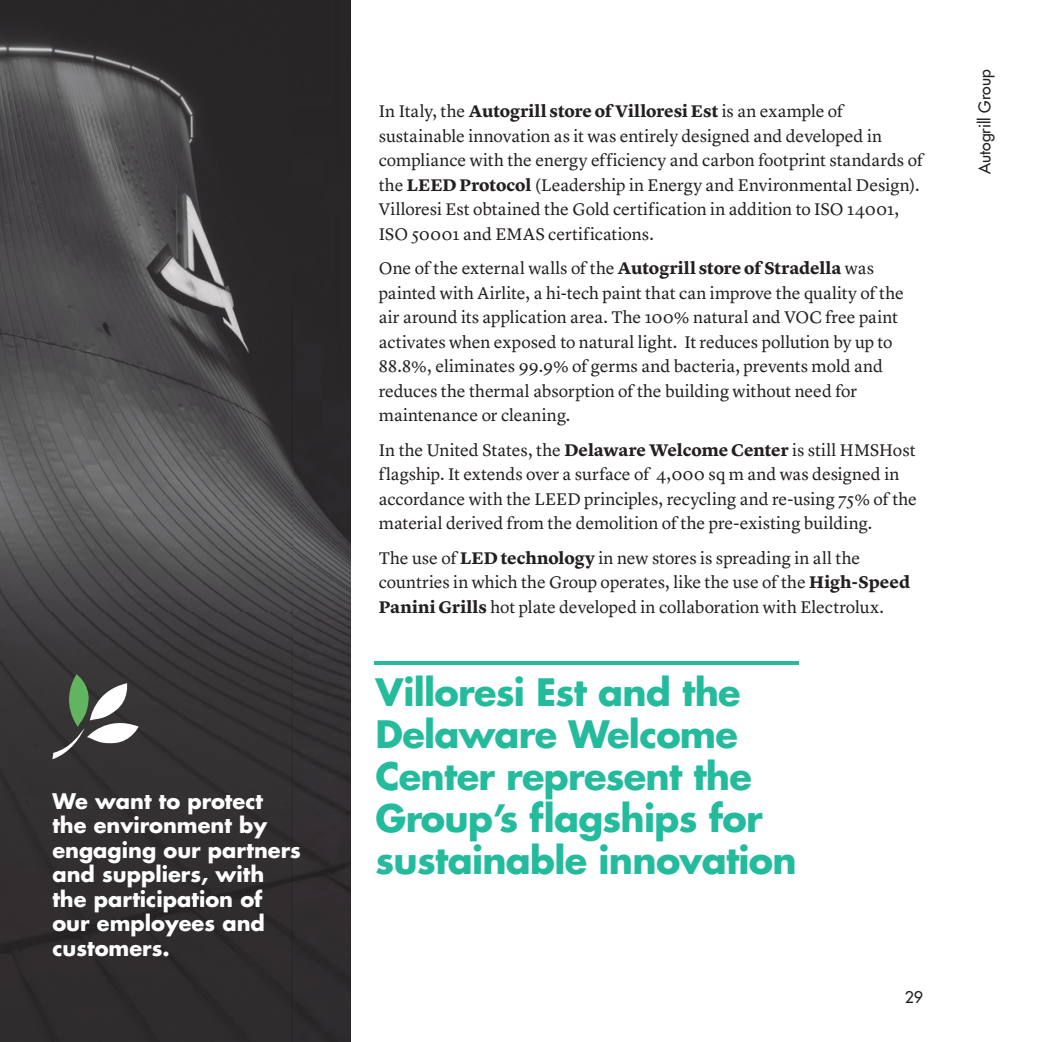
<style>
.page{position:relative;width:1042px;height:1042px;background:#fff}
.page>*{position:absolute;margin:0;border:0;box-sizing:border-box;transform-origin:0 0}
.t1{font:700 36.75px/42px "Futura Std";letter-spacing:-.02em;color:#24bb9d}
.t2{font:700 21px/24.5px "Futura Std";color:#fff}
.t3{font:17.5px/24.5px "Lyon Text";color:#231f20}
.t4{font:500 15.75px "Futura Std";color:#231f20}
.s1{font-weight:700}
</style>
<div class="page">
<img style="left:0;top:0;width:351px;height:1042px">
<hr style="left:375px;top:661px;width:424px;height:3px;background:#24bb9d">
<svg style="left:52px;top:674px;width:87px;height:85px"></svg>
<hr style="left:0;top:387px;width:1px;height:198px;background:#24bb9d">
<p class="t2" style="left:52px;top:788px;width:250px">We want to protect the environment by engaging our partners and suppliers, with the participation of our employees and customers.</p>
<p class="t3" style="left:379px;top:98px;width:546px">In Italy, the <span class="s1">Autogrill store of Villoresi Est</span> is an example of sustainable innovation as it was entirely designed and developed in compliance with the energy efficiency and carbon footprint standards of the <span class="s1">LEED Protocol</span> (Leadership in Energy and Environmental Design).<br>Villoresi Est obtained the Gold certification in addition to ISO 14001, ISO 50001 and EMAS certifications.</p>
<p class="t3" style="left:379px;top:255px;width:527px">One of the external walls of the <span class="s1">Autogrill store of Stradella</span> was painted with Airlite, a hi-tech paint that can improve the quality of the air around its application area. The 100% natural and VOC free paint activates when exposed to natural light. It reduces pollution by up to 88.8%, eliminates 99.9% of germs and bacteria, prevents mold and reduces the thermal absorption of the building without need for maintenance or cleaning.</p>
<p class="t3" style="left:379px;top:436px;width:540px">In the United States, the <span class="s1">Delaware Welcome Center</span> is still HMSHost flagship. It extends over a surface of 4,000 sq m and was designed in accordance with the LEED principles, recycling and re-using 75% of the material derived from the demolition of the pre-existing building.</p>
<p class="t3" style="left:379px;top:544px;width:533px">The use of <span class="s1">LED technology</span> in new stores is spreading in all the countries in which the Group operates, like the use of the <span class="s1">High-Speed<br>Panini Grills</span> hot plate developed in collaboration with Electrolux.</p>
<h1 class="t1" style="left:375px;top:671px;width:423px">Villoresi Est and the<br>Delaware Welcome<br>Center represent the<br>Group’s flagships for sustainable innovation</h1>
<p class="t4" style="left:904px;top:987px;width:20px">29</p>
<p class="t4" style="left:974px;top:174px;width:106px;rotate:-90deg">Autogrill Group</p>
</div>
